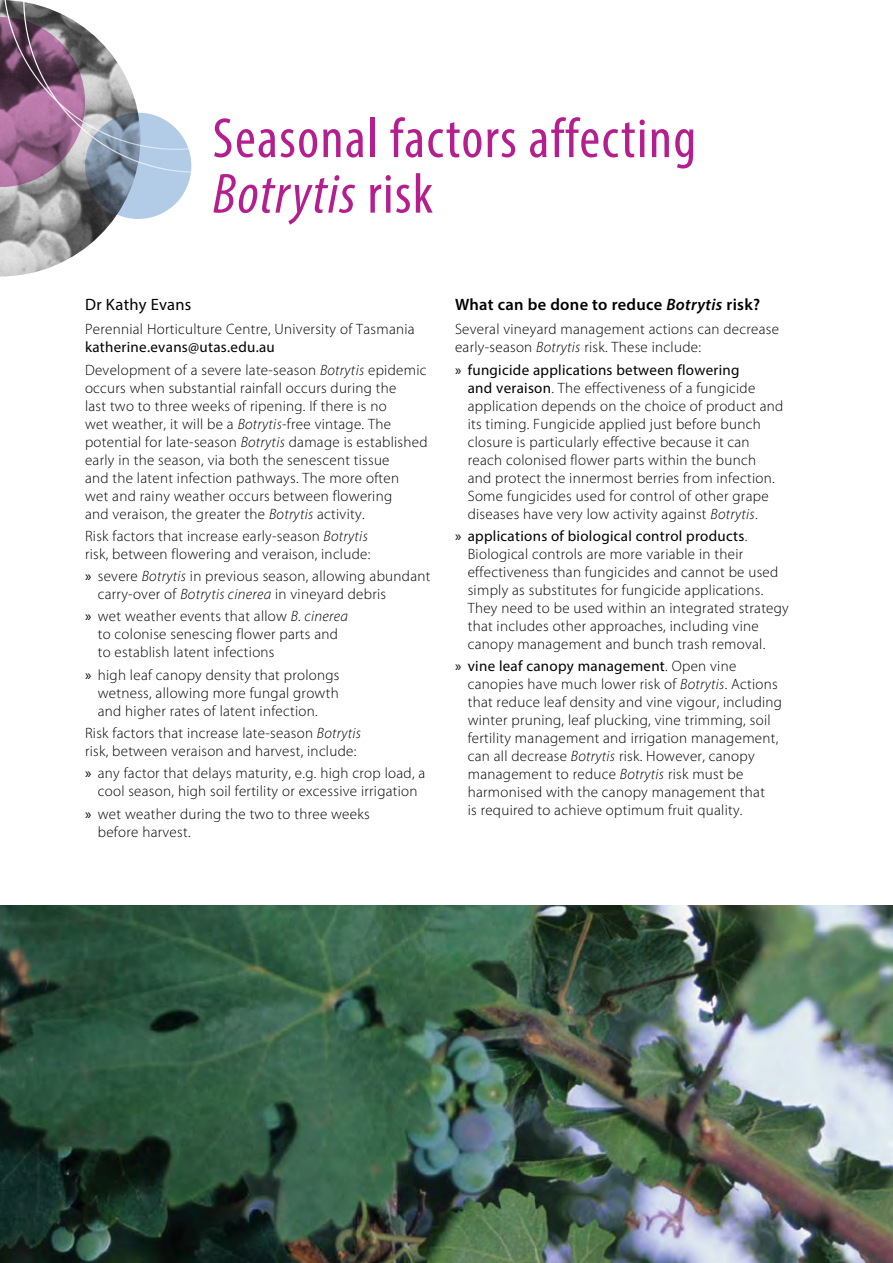
<style>
.page{position:relative;width:893px;height:1263px;background:#fff}
.page>*{position:absolute;margin:0;border:0;box-sizing:border-box;transform-origin:0 0}
.heading_1{font:condensed 57px/55.5px "Myriad Pro";letter-spacing:.025em;color:#b41e8e}
.heading_3{font:600 16.5px "Myriad Pro";letter-spacing:.02em;color:#000}
.heading_3-2{font:16.5px "Myriad Pro";letter-spacing:.02em;color:#000}
.text{font:300 15px/18px "Myriad Pro";letter-spacing:.02em;color:#000}
.s1{font-style:italic}
.s2{font-weight:400}
</style>
<div class="page">
<div style="left:85px;top:113px;width:106px;height:106px;background:#b2cce8;border-radius:50%"></div>
<svg style="left:0;top:0;width:136px;height:276px"></svg>
<svg style="left:3px;top:0;width:20px;height:151px;background:#75526c"></svg>
<svg style="left:23px;top:0;width:169px;height:174px"></svg>
<img style="left:0;top:906px;width:893px;height:357px">
<h1 class="heading_1" style="left:213px;top:110px;width:485px">Seasonal factors affecting<br><span class="s1">Botrytis</span> risk</h1>
<p class="heading_3-2" style="left:85px;top:294px;width:108px">Dr Kathy Evans</p>
<p class="text" style="left:85px;top:320px;width:331px">Perennial Horticulture Centre, University of Tasmania <span class="s2">katherine.evans@utas.edu.au</span></p>
<p class="text" style="left:85px;top:361px;width:344px">Development of a severe late‑season <span class="s1">Botrytis</span> epidemic occurs when substantial rainfall occurs during the<br>last two to three weeks of ripening. If there is no<br>wet weather, it will be a <span class="s1">Botrytis</span>‑free vintage. The potential for late‑season <span class="s1">Botrytis</span> damage is established early in the season, via both the senescent tissue<br>and the latent infection pathways. The more often<br>wet and rainy weather occurs between flowering<br>and veraison, the greater the <span class="s1">Botrytis</span> activity.</p>
<p class="text" style="left:85px;top:527px;width:287px">Risk factors that increase early‑season <span class="s1">Botrytis </span>risk, between flowering and veraison, include:</p>
<p class="text" style="left:98px;top:567px;width:334px;text-indent:-13px"><span class="s2">»</span> severe <span class="s1">Botrytis</span> in previous season, allowing abundant carry‑over of <span class="s1">Botrytis cinerea</span> in vineyard debris</p>
<p class="text" style="left:98px;top:607px;width:252px;text-indent:-13px"><span class="s2">»</span> wet weather events that allow <span class="s1">B. cinerea </span>to colonise senescing flower parts and to establish latent infections</p>
<p class="text" style="left:98px;top:666px;width:243px;text-align:justify;text-indent:-13px"><span class="s2">»</span> high leaf canopy density that prolongs wetness, allowing more fungal growth and higher rates of latent infection.</p>
<p class="text" style="left:85px;top:724px;width:278px">Risk factors that increase late‑season <span class="s1">Botrytis </span>risk, between veraison and harvest, include:</p>
<p class="text" style="left:85px;top:764px;width:342px;text-align:center"><span class="s2">»</span> any factor that delays maturity, e.g. high crop load, a cool season, high soil fertility or excessive irrigation</p>
<p class="text" style="left:98px;top:804px;width:273px;text-indent:-13px"><span class="s2">»</span> wet weather during the two to three weeks before harvest.</p>
<p class="heading_3" style="left:455px;top:294px;width:307px">What can be done to reduce <span class="s1">Botrytis</span> risk?</p>
<p class="text" style="left:455px;top:320px;width:326px">Several vineyard management actions can decrease early‑season <span class="s1">Botrytis</span> risk. These include:</p>
<p class="text" style="left:468px;top:361px;width:317px;text-indent:-13px"><span class="s2">» fungicide applications between flowering<br>and veraison</span>. The effectiveness of a fungicide application depends on the choice of product and its timing. Fungicide applied just before bunch closure is particularly effective because it can reach colonised flower parts within the bunch<br>and protect the innermost berries from infection.<br>Some fungicides used for control of other grape diseases have very low activity against <span class="s1">Botrytis</span>.</p>
<p class="text" style="left:468px;top:527px;width:323px;text-indent:-13px"><span class="s2">» applications of biological control products</span>.<br>Biological controls are more variable in their effectiveness than fungicides and cannot be used simply as substitutes for fungicide applications.<br>They need to be used within an integrated strategy that includes other approaches, including vine canopy management and bunch trash removal.</p>
<p class="text" style="left:468px;top:657px;width:316px;text-indent:-13px"><span class="s2">» vine leaf canopy management</span>. Open vine canopies have much lower risk of <span class="s1">Botrytis</span>. Actions that reduce leaf density and vine vigour, including winter pruning, leaf plucking, vine trimming, soil fertility management and irrigation management, can all decrease <span class="s1">Botrytis</span> risk. However, canopy management to reduce <span class="s1">Botrytis</span> risk must be harmonised with the canopy management that<br>is required to achieve optimum fruit quality.</p>
</div>
